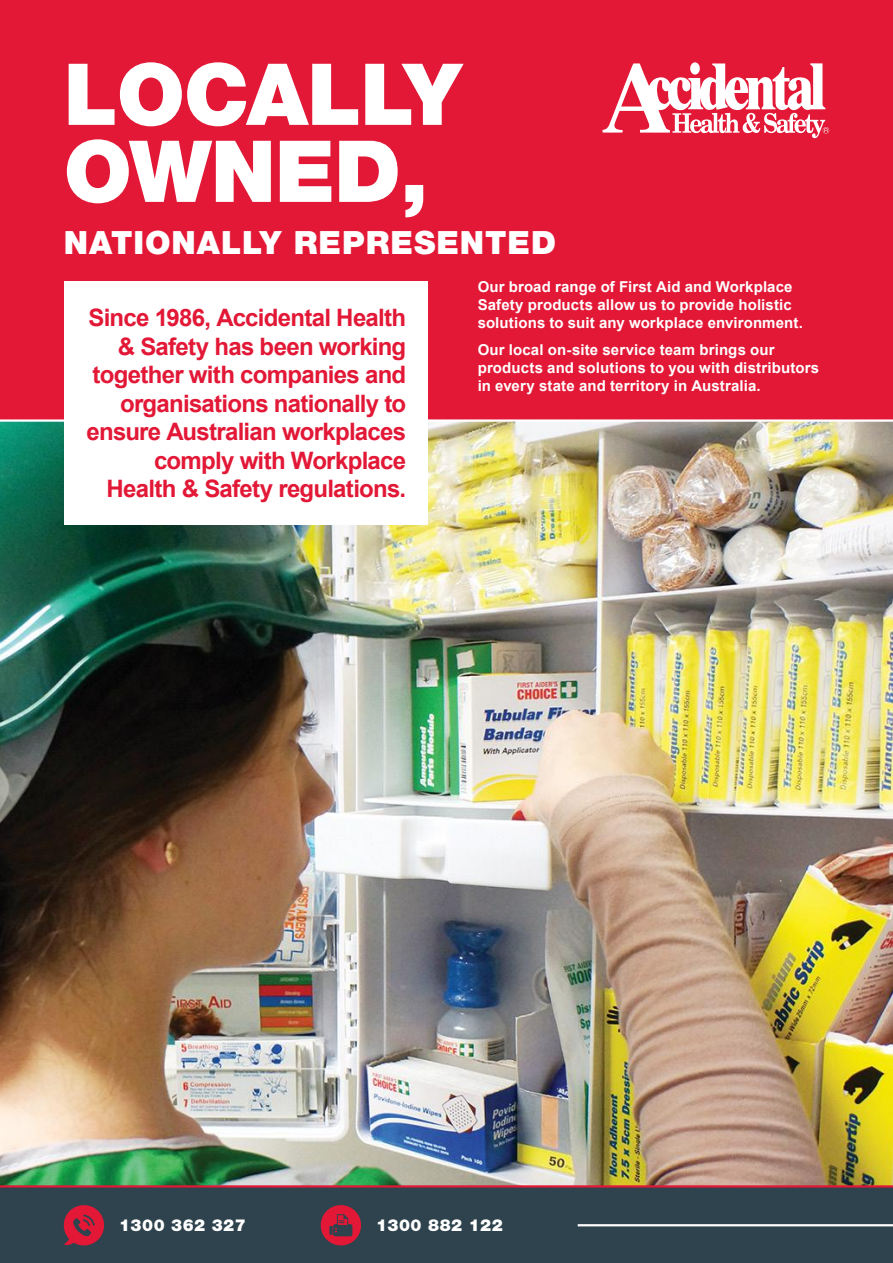
<style>
.page{position:relative;width:893px;height:1263px;background:#fff}
.page>*{position:absolute;margin:0;border:0;box-sizing:border-box;transform-origin:0 0}
.t1{font:900 85.5px/76.9px "Helvetica Neue LT Std";letter-spacing:-.01em;color:#fff}
.t2{font:900 32.1px "Helvetica Neue LT Std";letter-spacing:.03em;color:#fff}
.t3{font:700 24px/28.5px "Arial";letter-spacing:-.03em;color:#e21836;text-align:right}
.t4{font:900 16.5px "Helvetica Neue LT Std";letter-spacing:.03em;color:#fff}
.t5{font:700 15px/18px "Arial";letter-spacing:.01em;color:#fff}
</style>
<div class="page">
<div style="left:0;top:0;width:893px;height:522px;background:#e21836"></div>
<img style="left:0;top:422px;width:893px;height:763px">
<div style="left:0;top:1187px;width:893px;height:76px;background:#2e434e"></div>
<hr style="left:0;top:1185px;width:893px;height:2px;background:#e21836">
<svg style="left:63px;top:1205px;width:41px;height:41px"></svg>
<svg style="left:321px;top:1205px;width:40px;height:40px"></svg>
<hr style="left:0;top:419px;width:893px;height:3px;background:#fff">
<hr style="left:578px;top:1224px;width:315px;height:2px;background:#fff">
<svg style="left:602px;top:63px;width:227px;height:75px"></svg>
<div style="left:65px;top:281px;width:363px;height:243px;background:#fff"></div>
<h1 class="t1" style="left:64px;top:56px;width:399px">LOCALLY<br>OWNED,</h1>
<h2 class="t2" style="left:64px;top:223px;width:494px">NATIONALLY REPRESENTED</h2>
<h3 class="t3" style="left:87px;top:304px;width:321px">Since 1986, Accidental Health &amp; Safety has been working together with companies and organisations nationally to ensure Australian workplaces comply with Workplace<br>Health &amp; Safety regulations.</h3>
<p class="t5" style="left:478px;top:278px;width:327px">Our broad range of First Aid and Workplace<br>Safety products allow us to provide holistic solutions to suit any workplace environment.</p>
<p class="t5" style="left:478px;top:341px;width:343px">Our local on-site service team brings our products and solutions to you with distributors in every state and territory in Australia.</p>
<p class="t4" style="left:119px;top:1215px;width:128px">1300 362 327</p>
<p class="t4" style="left:376px;top:1215px;width:128px">1300 882 122</p>
</div>
